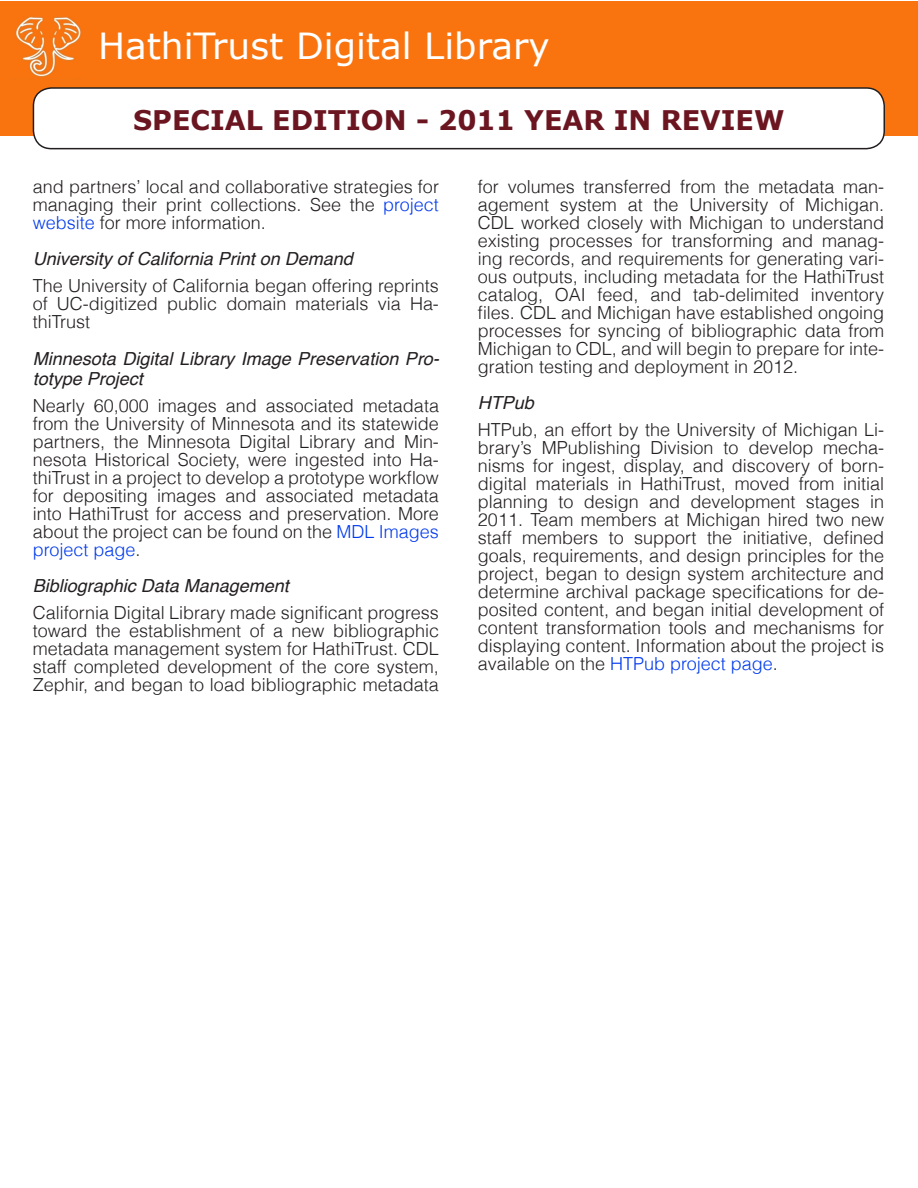
<style>
.page{position:relative;width:918px;height:1188px;background:#fff}
.page>*{position:absolute;margin:0;border:0;box-sizing:border-box;transform-origin:0 0}
.t1{font:36px "Verdana";color:#fff}
.t2{font:700 27px "Verdana";color:#6b1521}
.t3{font:300 18px/18px "Helvetica";color:#231f20;text-align:justify}
.t4{font:italic 18px/19.5px "Helvetica";color:#231f20}
.s1{color:#003aed}
</style>
<div class="page">
<div style="left:1px;top:1px;width:917px;height:134px;background:#f9740f"></div>
<img style="left:16px;top:16px;width:65px;height:61px">
<div style="left:33px;top:88px;width:851px;height:61px;background:#fff;border-radius:18px"></div>
<div style="left:33px;top:87px;width:852px;height:62px;border:2px solid #231f20;border-radius:18px"></div>
<p class="t1" style="left:98px;top:23px;width:453px">HathiTrust Digital Library</p>
<p class="t2" style="left:133px;top:103px;width:653px">SPECIAL EDITION - 2011 YEAR IN REVIEW</p>
<p class="t3" style="left:33px;top:177px;width:408px">and partners’ local and collaborative strategies for managing their print collections. See the <span class="s1">project website</span> for more information.</p>
<p class="t4" style="left:33px;top:249px;width:322px">University of California Print on Demand</p>
<p class="t3" style="left:33px;top:276px;width:408px">The University of California began offering reprints of UC-digitized public domain materials via Ha&shy;thiTrust</p>
<p class="t4" style="left:33px;top:350px;width:408px">Minnesota Digital Library Image Preservation Pro&shy;totype Project</p>
<p class="t3" style="left:33px;top:396px;width:408px">Nearly 60,000 images and associated metadata from the University of Minnesota and its statewide partners, the Minnesota Digital Library and Min&shy;nesota Historical Society, were ingested into Ha&shy;thiTrust in a project to develop a prototype workflow for depositing images and associated metadata into HathiTrust for access and preservation. More about the project can be found on the <span class="s1">MDL Images project page</span>.</p>
<p class="t4" style="left:33px;top:576px;width:258px">Bibliographic Data Management</p>
<p class="t3" style="left:33px;top:603px;width:408px">California Digital Library made significant progress toward the establishment of a new bibliographic metadata management system for HathiTrust. CDL staff completed development of the core system, Zephir, and began to load bibliographic metadata</p>
<p class="t3" style="left:478px;top:177px;width:408px">for volumes transferred from the metadata man&shy;agement system at the University of Michigan.<br>CDL worked closely with Michigan to understand existing processes for transforming and manag&shy;ing records, and requirements for generating vari&shy;ous outputs, including metadata for the HathiTrust catalog, OAI feed, and tab-delimited inventory files. CDL and Michigan have established ongoing processes for syncing of bibliographic data from Michigan to CDL, and will begin to prepare for inte&shy;gration testing and deployment in 2012.</p>
<p class="t4" style="left:478px;top:393px;width:58px">HTPub</p>
<p class="t3" style="left:478px;top:420px;width:408px">HTPub, an effort by the University of Michigan Li&shy;brary’s MPublishing Division to develop mecha&shy;nisms for ingest, display, and discovery of born&shy;digital materials in HathiTrust, moved from initial planning to design and development stages in 2011. Team members at Michigan hired two new staff members to support the initiative, defined goals, requirements, and design principles for the project, began to design system architecture and determine archival package specifications for de&shy;posited content, and began initial development of content transformation tools and mechanisms for displaying content. Information about the project is available on the <span class="s1">HTPub project page</span>.</p>
</div>
